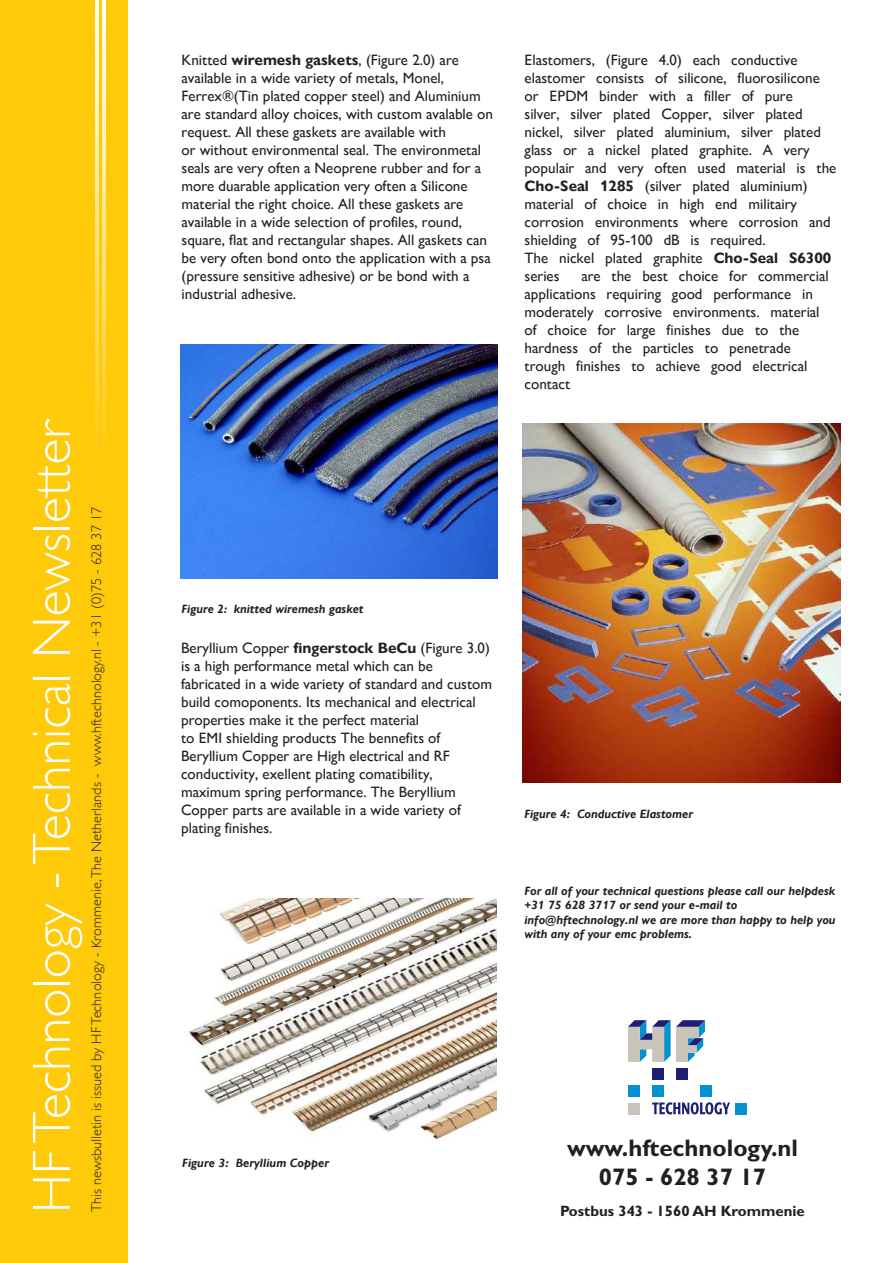
<style>
.page{position:relative;width:893px;height:1263px;background:#fff}
.page>*{position:absolute;margin:0;border:0;box-sizing:border-box;transform-origin:0 0}
.t1{font:300 54px "Gill Sans Std";color:#fff}
.t2{font:700 24px/28.8px "Gill Sans Std";color:#231f20;text-align:center}
.t3{font:15px/18px "Gill Sans Nova";color:#231f20}
.t4{font:700 15px "Gill Sans Std";color:#231f20}
.t5{font:300 14.25px "Gill Sans Std";letter-spacing:.005em;color:#231f20}
.t6{font:italic 700 12px/14.4px "Gill Sans Nova";color:#221e1f}
.t7{font:italic 700 12px "Gill Sans Nova";color:#231f20}
.s1{font-weight:700}
.s2{font-family:"Gill Sans Std"}
</style>
<div class="page">
<img style="left:523px;top:423px;width:317px;height:359px">
<img style="left:189px;top:898px;width:308px;height:242px">
<img style="left:180px;top:345px;width:318px;height:233px">
<div style="left:0;top:0;width:128px;height:1263px;background:#feca0a"></div>
<hr style="left:102px;top:0;width:3px;height:463px;background:#fff">
<hr style="left:95px;top:0;width:3px;height:463px;background:#fff">
<svg style="left:652px;top:1102px;width:78px;height:12px"></svg>
<div style="left:628px;top:1085px;width:12px;height:12px;background:#0093d0"></div>
<div style="left:735px;top:1103px;width:12px;height:11px;background:#0093d0"></div>
<div style="left:652px;top:1085px;width:12px;height:12px;background:#0093d0"></div>
<div style="left:700px;top:1085px;width:12px;height:12px;background:#0093d0"></div>
<div style="left:628px;top:1103px;width:12px;height:11px;background:#c9c3ba"></div>
<svg style="left:628px;top:1020px;width:77px;height:42px"></svg>
<div style="left:652px;top:1068px;width:12px;height:12px;background:#1c2072"></div>
<div style="left:676px;top:1068px;width:12px;height:12px;background:#1c2072"></div>
<h1 class="t1" style="left:21px;top:1213px;width:796px;rotate:-90deg">HF Technology - Technical Newsletter</h1>
<p class="t5" style="left:88px;top:1212px;width:707px;rotate:-90deg">This newsbulletin is issued by HF Technology - Krommenie, The Netherlands - www.hftechnology.nl - +31 (0)75 - 628 37 17</p>
<p class="t3" style="left:182px;top:51px;width:313px">Knitted <span class="s1">wiremesh gaskets</span>, (Figure 2.0) are available in a wide variety of metals, Monel, Ferrex®(Tin plated copper steel) and Aluminium are standard alloy choices, with custom avalable on request. All these gaskets are available with<br>or without environmental seal. The environmetal seals are very often a Neoprene rubber and for a more duarable application very often a Silicone material the right choice. All these gaskets are available in a wide selection of profiles, round, square, flat and rectangular shapes. All gaskets can be very often bond onto the application with a psa (pressure sensitive adhesive) or be bond with a industrial adhesive.</p>
<p class="t3" style="left:525px;top:51px;width:313px">Elastomers, (Figure 4.0) each conductive elastomer consists of silicone, fluorosilicone or EPDM binder with a filler of pure<br>silver, silver plated Copper, silver plated nickel, silver plated aluminium, silver plated glass or a nickel plated graphite. A very populair and very often used material is the <span class="s1">Cho-Seal 1285</span> (silver plated aluminium) material of choice in high end militairy corrosion environments where corrosion and shielding of 95-100 dB is required.<br>The nickel plated graphite <span class="s1">Cho-Seal S6300 </span>series</p>
<p class="t3" style="left:525px;top:267px;width:306px;text-indent:57px">are the best choice for commercial applications requiring good performance in moderately corrosive environments. material of choice for large finishes due to the hardness of the particles to penetrade trough finishes to achieve good electrical contact</p>
<p class="t7" style="left:182px;top:601px;width:183px">Figure 2<span class="s2">:</span> knitted wiremesh gasket</p>
<p class="t3" style="left:181px;top:639px;width:313px">Beryllium Copper <span class="s1">fingerstock BeCu</span> (Figure 3.0) is a high performance metal which can be fabricated in a wide variety of standard and custom build comoponents. Its mechanical and electrical properties make it the perfect material<br>to EMI shielding products The bennefits of Beryllium Copper are High electrical and RF conductivity, exellent plating comatibility, maximum spring performance. The Beryllium Copper parts are available in a wide variety of plating finishes.</p>
<p class="t6" style="left:524px;top:806px;width:170px">Figure 4: Conductive Elastomer</p>
<p class="t6" style="left:524px;top:883px;width:313px">For all of your technical questions please call our helpdesk +31 75 628 3717 or send your e-mail to info@hftechnology.nl we are more than happy to help you with any of your emc problems.</p>
<p class="t6" style="left:182px;top:1156px;width:148px">Figure 3: Beryllium Copper</p>
<h2 class="t2" style="left:567px;top:1133px;width:232px">www.hftechnology.nl<br>075 - 628 37 17</h2>
<p class="t4" style="left:560px;top:1202px;width:246px">Postbus 343 - 1560 AH Krommenie</p>
</div>
